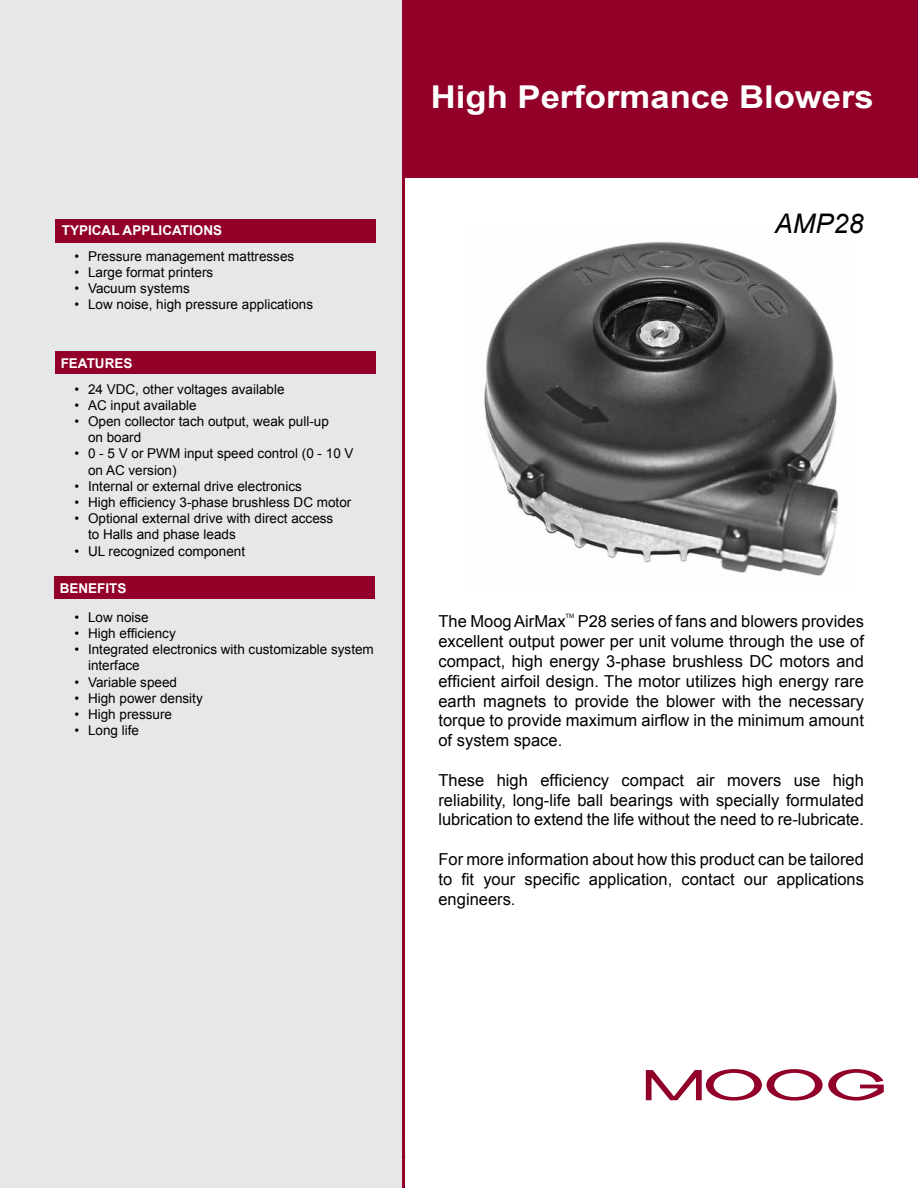
<style>
.page{position:relative;width:918px;height:1188px;background:#fff}
.page>*{position:absolute;margin:0;border:0;box-sizing:border-box;transform-origin:0 0}
.t1{font:700 31.5px "Arial";color:#fff;scale:1.1 1}
.t2{font:italic 27px "Arial";color:#000}
.t3{font:16.5px/19.8px "Arial";color:#000;text-align:justify}
.t4{font:13.5px/16.2px "Arial";color:#000}
.t5{font:700 13.5px "Arial";color:#fff}
.t6{font:6px "Arial";color:#000}
</style>
<div class="page">
<img style="left:484px;top:242px;width:355px;height:334px">
<div style="left:0;top:0;width:404px;height:1188px;background:#e6e7e8"></div>
<div style="left:402px;top:0;width:516px;height:178px;background:#920029"></div>
<div style="left:55px;top:219px;width:320px;height:24px;background:#920029"></div>
<div style="left:55px;top:352px;width:320px;height:22px;background:#920029"></div>
<hr style="left:402px;top:0;width:3px;height:1188px;background:#920029">
<div style="left:54px;top:577px;width:321px;height:22px;background:#920029"></div>
<svg style="left:646px;top:1069px;width:238px;height:32px"></svg>
<p class="t5" style="left:62px;top:221px;width:162px">TYPICAL APPLICATIONS</p>
<p class="t4" style="left:75px;top:248px;width:221px">• Pressure management mattresses</p>
<p class="t4" style="left:75px;top:264px;width:140px">• Large format printers</p>
<p class="t4" style="left:75px;top:280px;width:117px">• Vacuum systems</p>
<p class="t4" style="left:75px;top:297px;width:240px">• Low noise, high pressure applications</p>
<p class="t5" style="left:61px;top:354px;width:73px">FEATURES</p>
<p class="t4" style="left:75px;top:381px;width:212px">• 24 VDC, other voltages available</p>
<p class="t4" style="left:75px;top:397px;width:124px">• AC input available</p>
<p class="t4" style="left:88px;top:413px;width:242px;text-indent:-14px">• Open collector tach output, weak pull-up on board</p>
<p class="t4" style="left:88px;top:446px;width:267px;text-indent:-14px">• 0 - 5 V or PWM input speed control (0 - 10 V on AC version)</p>
<p class="t4" style="left:75px;top:478px;width:229px">• Internal or external drive electronics</p>
<p class="t4" style="left:75px;top:494px;width:278px">• High efficiency 3-phase brushless DC motor</p>
<p class="t4" style="left:88px;top:510px;width:247px;text-indent:-14px">• Optional external drive with direct access to Halls and phase leads</p>
<p class="t4" style="left:75px;top:543px;width:172px">• UL recognized component</p>
<p class="t5" style="left:60px;top:579px;width:68px">BENEFITS</p>
<p class="t4" style="left:75px;top:609px;width:76px">• Low noise</p>
<p class="t4" style="left:75px;top:625px;width:103px">• High efficiency</p>
<p class="t4" style="left:88px;top:641px;width:287px;text-indent:-14px">• Integrated electronics with customizable system interface</p>
<p class="t4" style="left:75px;top:674px;width:104px">• Variable speed</p>
<p class="t4" style="left:75px;top:690px;width:130px">• High power density</p>
<p class="t4" style="left:75px;top:706px;width:99px">• High pressure</p>
<p class="t4" style="left:75px;top:723px;width:66px">• Long life</p>
<h1 class="t1" style="left:431px;top:76px;width:404px">High Performance Blowers</h1>
<h2 class="t2" style="left:775px;top:206px;width:90px">AMP28</h2>
<p class="t3" style="left:438px;top:612px;width:129px">The Moog AirMax</p>
<p class="t6" style="left:566px;top:612px;width:10px">TM</p>
<p class="t3" style="left:438px;top:612px;width:427px;text-indent:139px">P28 series of fans and blowers provides excellent output power per unit volume through the use of compact, high energy 3-phase brushless DC motors and efficient airfoil design. The motor utilizes high energy rare earth magnets to provide the blower with the necessary torque to provide maximum airflow in the minimum amount of system space.</p>
<p class="t3" style="left:438px;top:770px;width:427px">These high efficiency compact air movers use high reliability, long-life ball bearings with specially formulated lubrication to extend the life without the need to re-lubricate.</p>
<p class="t3" style="left:438px;top:849px;width:427px">For more information about how this product can be tailored to fit your specific application, contact our applications engineers.</p>
</div>
